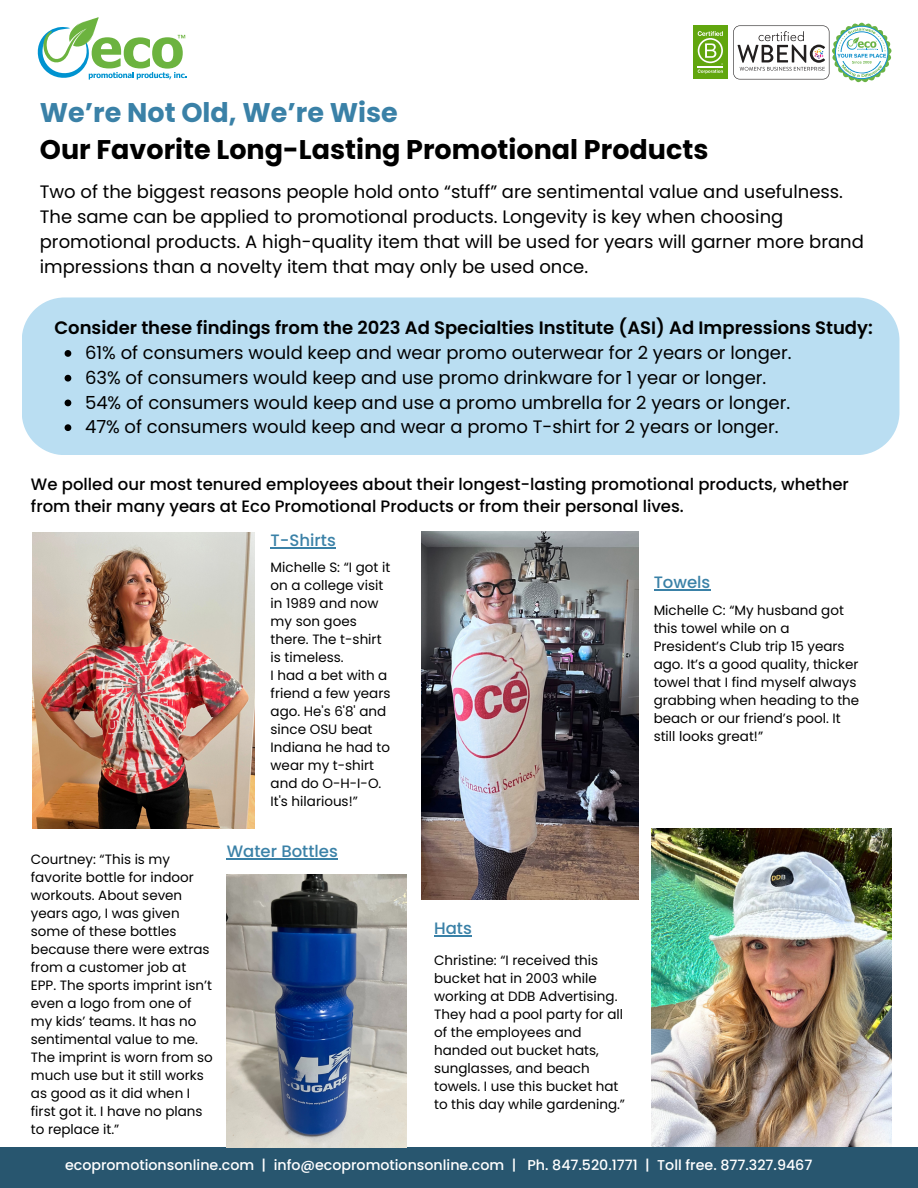
<style>
.page{position:relative;width:918px;height:1188px;background:#fff}
.page>*{position:absolute;margin:0;border:0;box-sizing:border-box;transform-origin:0 0}
.t1{font:700 27px "Poppins";color:#000}
.t2{font:700 27px "Poppins";color:#3a81a7}
.t3{font:18px/24.8px "Poppins";color:#000}
.t4{font:600 18px "Poppins";color:#000}
.t5{font:500 16.5px/22.5px "Poppins";color:#000}
.t6{font:500 16.5px "Poppins";color:#3a81a7}
.t7{font:500 14.25px "Poppins";color:#fff}
.t8{font:13.5px/18px "Poppins";color:#000}
</style>
<div class="page">
<img style="left:651px;top:828px;width:240px;height:320px">
<img style="left:33px;top:532px;width:222px;height:296px">
<div style="left:0;top:1148px;width:918px;height:40px;background:#28566f"></div>
<svg style="left:37px;top:17px;width:149px;height:63px"></svg>
<img style="left:421px;top:532px;width:217px;height:368px">
<div style="left:22px;top:297px;width:877px;height:158px;background:#badef2"></div>
<img style="left:227px;top:874px;width:180px;height:274px">
<div style="left:693px;top:25px;width:34px;height:54px;background:#61a60e"></div>
<svg style="left:698px;top:31px;width:25px;height:43px"></svg>
<svg style="left:733px;top:23px;width:159px;height:59px"></svg>
<svg style="left:65px;top:350px;width:6px;height:7px"></svg>
<svg style="left:65px;top:375px;width:6px;height:7px"></svg>
<svg style="left:65px;top:400px;width:6px;height:6px"></svg>
<svg style="left:65px;top:424px;width:6px;height:7px"></svg>
<hr style="left:271px;top:548px;width:65px;height:1px;background:#3a81a7">
<hr style="left:654px;top:590px;width:56px;height:1px;background:#3a81a7">
<hr style="left:227px;top:858px;width:111px;height:1px;background:#3a81a7">
<hr style="left:434px;top:935px;width:38px;height:1px;background:#3a81a7">
<p class="t2" style="left:40px;top:94px;width:360px">We’re Not Old, We’re Wise</p>
<p class="t1" style="left:40px;top:131px;width:670px">Our Favorite Long-Lasting Promotional Products</p>
<p class="t3" style="left:40px;top:180px;width:826px">Two of the biggest reasons people hold onto “stuff” are sentimental value and usefulness.<br>The same can be applied to promotional products. Longevity is key when choosing promotional products. A high-quality item that will be used for years will garner more brand impressions than a novelty item that may only be used once.</p>
<p class="t4" style="left:54px;top:315px;width:820px">Consider these findings from the 2023 Ad Specialties Institute (ASI) Ad Impressions Study:</p>
<p class="t3" style="left:85px;top:340px;width:708px">61% of consumers would keep and wear promo outerwear for 2 years or longer.</p>
<p class="t3" style="left:85px;top:365px;width:683px">63% of consumers would keep and use promo drinkware for 1 year or longer.</p>
<p class="t3" style="left:85px;top:390px;width:707px">54% of consumers would keep and use a promo umbrella for 2 years or longer.</p>
<p class="t3" style="left:85px;top:415px;width:695px">47% of consumers would keep and wear a promo T-shirt for 2 years or longer.</p>
<p class="t5" style="left:31px;top:473px;width:820px">We polled our most tenured employees about their longest-lasting promotional products, whether from their many years at Eco Promotional Products or from their personal lives.</p>
<p class="t6" style="left:271px;top:529px;width:67px">T-Shirts</p>
<p class="t8" style="left:271px;top:558px;width:121px">Michelle S: “I got it on a college visit in 1989 and now my son goes there. The t-shirt is timeless.</p>
<p class="t8" style="left:271px;top:666px;width:121px">I had a bet with a friend a few years ago. He's 6'8' and since OSU beat<br>Indiana he had to wear my t-shirt and do O-H-I-O.<br>It's hilarious!”</p>
<p class="t8" style="left:31px;top:850px;width:184px">Courtney: “This is my favorite bottle for indoor workouts. About seven years ago, I was given some of these bottles because there were extras from a customer job at<br>EPP. The sports imprint isn’t even a logo from one of my kids’ teams. It has no sentimental value to me.<br>The imprint is worn from so much use but it still works as good as it did when I first got it. I have no plans to replace it.”</p>
<p class="t6" style="left:227px;top:840px;width:113px">Water Bottles</p>
<p class="t6" style="left:654px;top:571px;width:58px">Towels</p>
<p class="t8" style="left:654px;top:601px;width:207px">Michelle C: “My husband got this towel while on a<br>President’s Club trip 15 years ago. It’s a good quality, thicker towel that I find myself always grabbing when heading to the beach or our friend’s pool. It still looks great!”</p>
<p class="t6" style="left:434px;top:917px;width:39px">Hats</p>
<p class="t8" style="left:434px;top:951px;width:192px">Christine: “I received this bucket hat in 2003 while working at DDB Advertising.<br>They had a pool party for all of the employees and handed out bucket hats, sunglasses, and beach towels. I use this bucket hat to this day while gardening.”</p>
<p class="t7" style="left:65px;top:1155px;width:749px">ecopromotionsonline.com | info@ecopromotionsonline.com | Ph. 847.520.1771 | Toll free. 877.327.9467</p>
</div>
